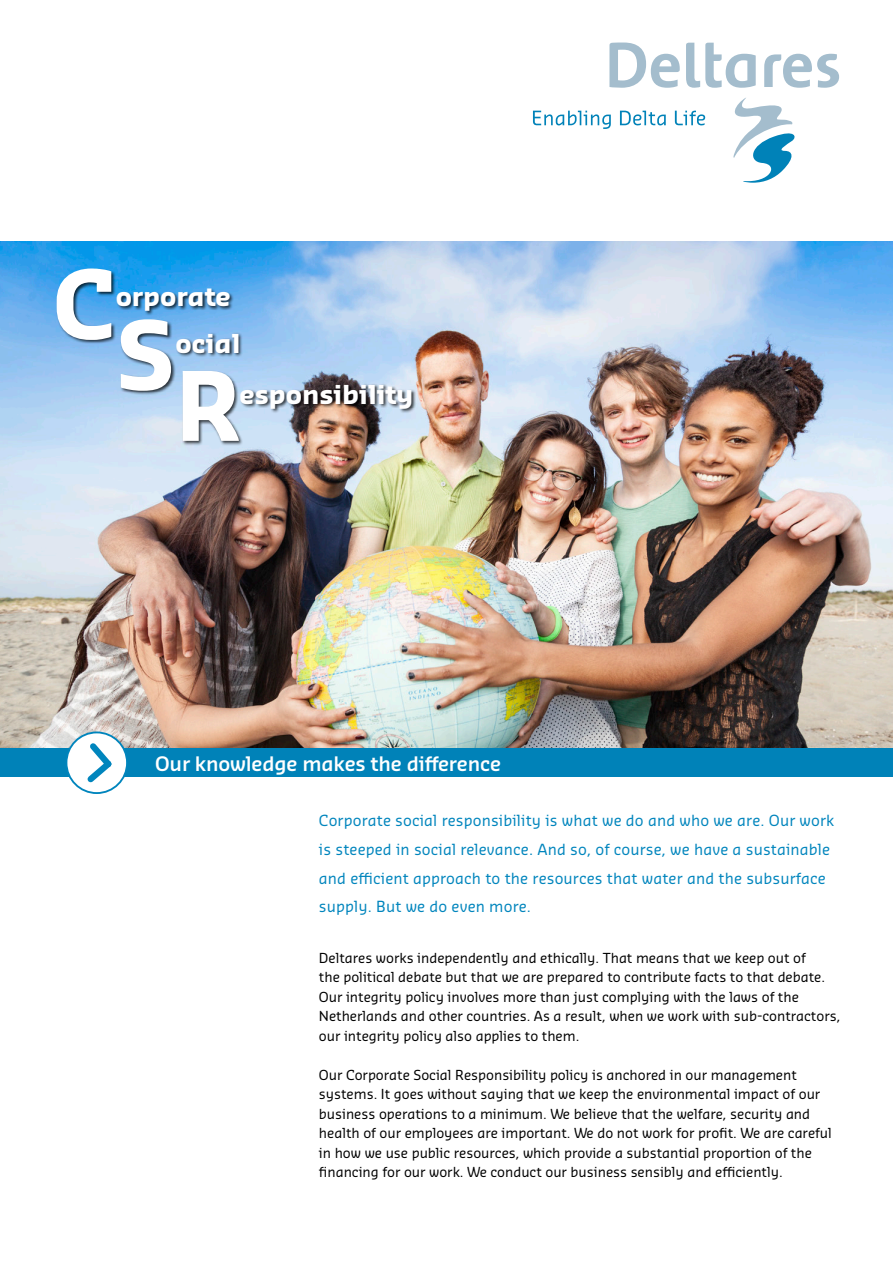
<style>
.page{position:relative;width:893px;height:1263px;background:#fff}
.page>*{position:absolute;margin:0;border:0;box-sizing:border-box;transform-origin:0 0}
.t1{font:700 93.3px "Sansa Pro";color:#fff}
.t2{font:700 25.5px "Sansa Pro";color:#fff}
.t3{font:600 19.5px "Sansa Pro";letter-spacing:-.01em;color:#fff}
.t4{font:15px/28.7px "Sansa Pro";letter-spacing:.01em;color:#0085bd}
.t5{font:13.5px/19.5px "Sansa Pro";color:#000}
</style>
<div class="page">
<img style="left:0;top:241px;width:893px;height:507px">
<div style="left:56px;top:268px;width:360px;height:178px;background:#000;opacity:.75"></div>
<div style="left:0;top:748px;width:893px;height:29px;background:#0082b8"></div>
<svg style="left:533px;top:111px;width:78px;height:18px"></svg>
<svg style="left:620px;top:111px;width:46px;height:14px"></svg>
<svg style="left:675px;top:111px;width:30px;height:14px"></svg>
<svg style="left:609px;top:43px;width:230px;height:45px"></svg>
<svg style="left:733px;top:98px;width:62px;height:85px"></svg>
<svg style="left:66px;top:732px;width:61px;height:61px"></svg>
<div style="left:66px;top:731px;width:62px;height:63px;border:2px solid #0085bd;border-radius:50%"></div>
<svg style="left:82px;top:737px;width:35px;height:51px"></svg>
<h1 class="t1" style="left:53px;top:243px;width:64px">C</h1>
<h2 class="t2" style="left:116px;top:280px;width:117px">orporate</h2>
<h1 class="t1" style="left:116px;top:294px;width:61px">S</h1>
<h2 class="t2" style="left:175px;top:326px;width:66px">ocial</h2>
<h1 class="t1" style="left:175px;top:345px;width:66px">R</h1>
<h2 class="t2" style="left:239px;top:377px;width:176px">esponsibility</h2>
<h3 class="t3" style="left:155px;top:750px;width:348px">Our knowledge makes the difference</h3>
<p class="t4" style="left:319px;top:806px;width:517px">Corporate social responsibility is what we do and who we are. Our work is steeped in social relevance. And so, of course, we have a sustainable and efficient approach to the resources that water and the subsurface supply. But we do even more.</p>
<p class="t5" style="left:319px;top:947px;width:523px">Deltares works independently and ethically. That means that we keep out of<br>the political debate but that we are prepared to contribute facts to that debate.<br>Our integrity policy involves more than just complying with the laws of the Netherlands and other countries. As a result, when we work with sub-contractors, our integrity policy also applies to them.</p>
<p class="t5" style="left:319px;top:1064px;width:514px">Our Corporate Social Responsibility policy is anchored in our management systems. It goes without saying that we keep the environmental impact of our business operations to a minimum. We believe that the welfare, security and health of our employees are important. We do not work for profit. We are careful in how we use public resources, which provide a substantial proportion of the financing for our work. We conduct our business sensibly and efficiently.</p>
</div>
